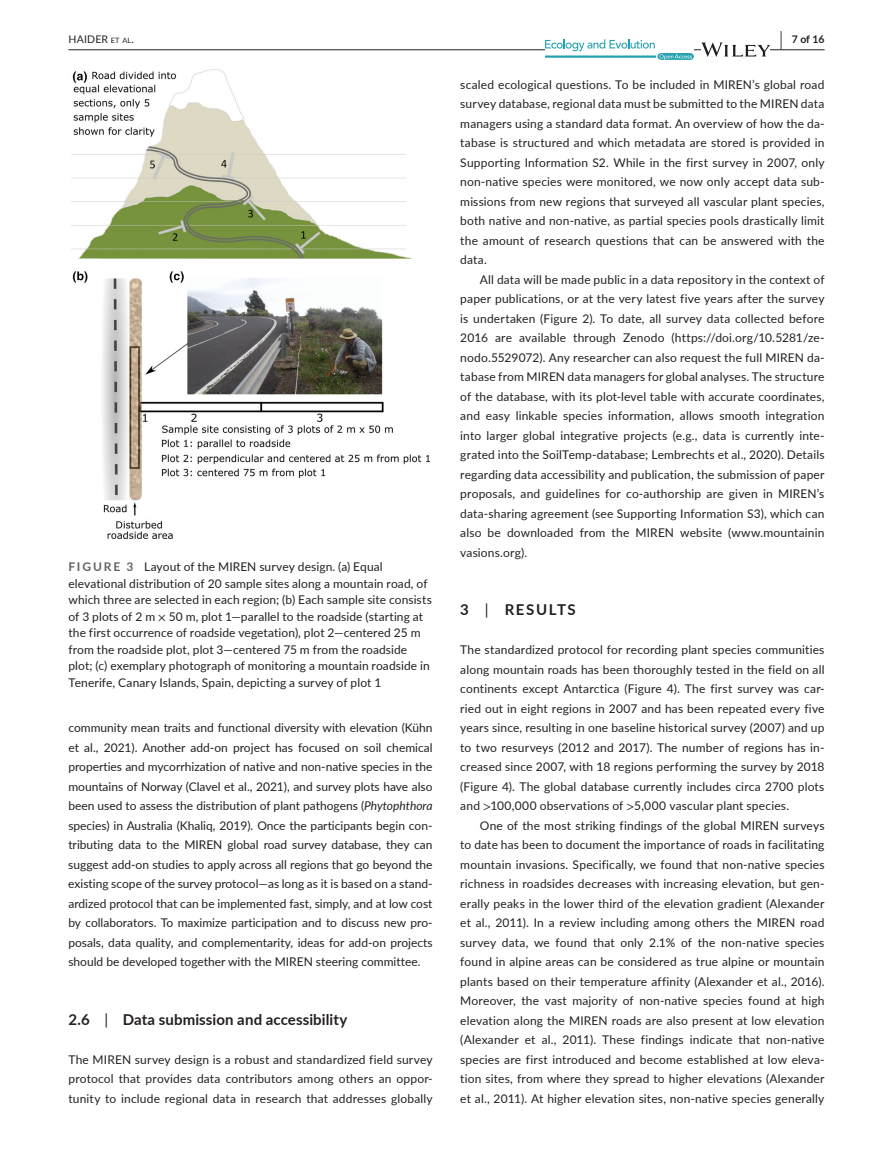
<style>
.page{position:relative;width:893px;height:1174px;background:#fff}
.page>*{position:absolute;margin:0;border:0;box-sizing:border-box;transform-origin:0 0}
.t1{font:700 15px "Lato";letter-spacing:.005em;color:#231f20}
.t2{font:700 15px "Lato";letter-spacing:.105em;color:#231f20}
.t3{font:12px/19.5px "Lato";letter-spacing:.01em;color:#231f20;text-align:justify}
.t4{font:10.5px "Lato";letter-spacing:.02em;color:#231f20}
.t5{font:700 10.5px "Lato";color:#231f20}
.s1{font-size:7.35px}
.s2{font-size:19.5px}
.s3{font-weight:700;color:#636366}
.s4{font-family:"STIX"}
.s5{font-style:italic}
.s6{font-weight:400}
</style>
<div class="page">
<hr style="left:68px;top:49px;width:756px;height:1px;background:#231f20">
<svg style="left:545px;top:39px;width:149px;height:21px"></svg>
<svg style="left:701px;top:42px;width:69px;height:15px"></svg>
<img style="left:72px;top:69px;width:357px;height:470px">
<p class="t4" style="left:68px;top:31px;width:67px">HAIDER <span class="s1">et al</span>.</p>
<p class="t5" style="left:780px;top:31px;width:46px"><span class="s2">|</span> 7 of 16</p>
<p class="t3" style="left:68px;top:558px;width:365px;line-height:16.5px;text-align:left"><span class="s3">FIGURE 3</span> Layout of the MIREN survey design. (a) Equal elevational distribution of 20 sample sites along a mountain road, of which three are selected in each region; (b) Each sample site consists of 3 plots of 2 m <span class="s4">×</span> 50 m, plot 1—parallel to the roadside (starting at the first occurrence of roadside vegetation), plot 2—centered 25 m from the roadside plot, plot 3—centered 75 m from the roadside plot; (c) exemplary photograph of monitoring a mountain roadside in Tenerife, Canary Islands, Spain, depicting a survey of plot 1</p>
<p class="t3" style="left:68px;top:717px;width:366px">community mean traits and functional diversity with elevation (Kühn et al., 2021). Another add-on project has focused on soil chemical properties and mycorrhization of native and non-native species in the mountains of Norway (Clavel et al., 2021), and survey plots have also been used to assess the distribution of plant pathogens (<span class="s5">Phytophthora </span>species) in Australia (Khaliq, 2019). Once the participants begin con&shy;tributing data to the MIREN global road survey database, they can suggest add-on studies to apply across all regions that go beyond the existing scope of the survey protocol—as long as it is based on a stand&shy;ardized protocol that can be implemented fast, simply, and at low cost by collaborators. To maximize participation and to discuss new pro&shy;posals, data quality, and complementarity, ideas for add-on projects should be developed together with the MIREN steering committee.</p>
<p class="t1" style="left:68px;top:1008px;width:280px">2.6 <span class="s6">|</span> Data submission and accessibility</p>
<p class="t3" style="left:68px;top:1049px;width:366px">The MIREN survey design is a robust and standardized field survey protocol that provides data contributors among others an oppor&shy;tunity to include regional data in research that addresses globally</p>
<p class="t3" style="left:460px;top:74px;width:366px">scaled ecological questions. To be included in MIREN’s global road survey database, regional data must be submitted to the MIREN data managers using a standard data format. An overview of how the da&shy;tabase is structured and which metadata are stored is provided in Supporting Information S2. While in the first survey in 2007, only non-native species were monitored, we now only accept data sub&shy;missions from new regions that surveyed all vascular plant species, both native and non-native, as partial species pools drastically limit the amount of research questions that can be answered with the data.</p>
<p class="t3" style="left:460px;top:269px;width:366px;text-indent:20px">All data will be made public in a data repository in the context of paper publications, or at the very latest five years after the survey is undertaken (Figure 2). To date, all survey data collected before 2016 are available through Zenodo (https://doi.org/10.5281/ze&shy;nodo.5529072). Any researcher can also request the full MIREN da&shy;tabase from MIREN data managers for global analyses. The structure of the database, with its plot-level table with accurate coordinates, and easy linkable species information, allows smooth integration into larger global integrative projects (e.g., data is currently inte&shy;grated into the SoilTemp-database; Lembrechts et al., 2020). Details regarding data accessibility and publication, the submission of paper proposals, and guidelines for co-authorship are given in MIREN’s data-sharing agreement (see Supporting Information S3), which can also be downloaded from the MIREN website (www.mountainin vasions.org).</p>
<p class="t2" style="left:460px;top:599px;width:117px">3 <span class="s6">|</span> RESULTS</p>
<p class="t3" style="left:460px;top:639px;width:366px">The standardized protocol for recording plant species communities along mountain roads has been thoroughly tested in the field on all continents except Antarctica (Figure 4). The first survey was car&shy;ried out in eight regions in 2007 and has been repeated every five years since, resulting in one baseline historical survey (2007) and up to two resurveys (2012 and 2017). The number of regions has in&shy;creased since 2007, with 18 regions performing the survey by 2018 (Figure 4). The global database currently includes circa 2700 plots and <span class="s4">&gt;</span>100,000 observations of <span class="s4">&gt;</span>5,000 vascular plant species.</p>
<p class="t3" style="left:460px;top:815px;width:366px;text-indent:20px">One of the most striking findings of the global MIREN surveys to date has been to document the importance of roads in facilitating mountain invasions. Specifically, we found that non-native species richness in roadsides decreases with increasing elevation, but gen&shy;erally peaks in the lower third of the elevation gradient (Alexander et al., 2011). In a review including among others the MIREN road survey data, we found that only 2.1% of the non-native species found in alpine areas can be considered as true alpine or mountain plants based on their temperature affinity (Alexander et al., 2016).<br>Moreover, the vast majority of non-native species found at high elevation along the MIREN roads are also present at low elevation (Alexander et al., 2011). These findings indicate that non-native species are first introduced and become established at low eleva&shy;tion sites, from where they spread to higher elevations (Alexander et al., 2011). At higher elevation sites, non-native species generally</p>
</div>
